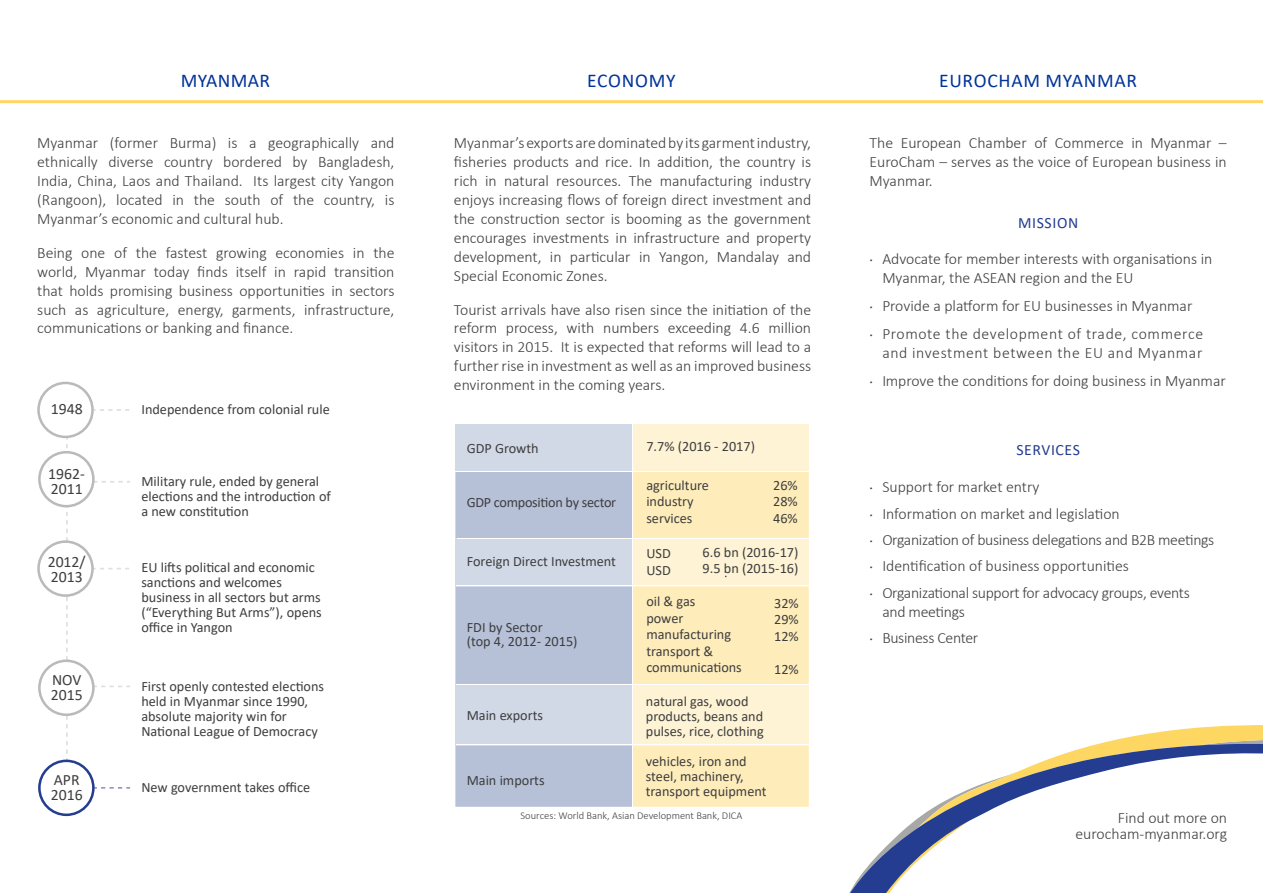
<style>
.page{position:relative;width:1263px;height:893px;background:#fff}
.page>*{position:absolute;margin:0;border:0;box-sizing:border-box;transform-origin:0 0}
.t1{font:19.5px "Calibri";letter-spacing:.04em;color:#039}
.t2{font:19.5px "Calibri";letter-spacing:.02em;color:#039}
.t3{font:300 15.75px/18.9px "Calibri";color:#3e3e3f;text-align:justify}
.t4{font:300 15.75px/18.9px "Calibri";letter-spacing:-.02em;color:#3e3e3f}
.t5{font:300 15.75px/18.9px "Calibri";letter-spacing:.04em;color:#3e3e3f;text-align:right}
.t6{font:15.75px "Calibri";color:#3e3e3f}
.t7{font:15.75px "Calibri";letter-spacing:.04em;color:#243d91}
.t8{font:14.25px/15px "Calibri";color:#3e3e3f}
.t9{font:14.25px "Calibri";letter-spacing:-.02em;color:#3e3e3f}
.t10{font:300 10.5px "Calibri";color:#414042}
.s1{font-family:"Minion Pro";font-weight:400}
</style>
<div class="page">
<div style="left:633px;top:472px;width:176px;height:335px;background:#feedbb"></div>
<div style="left:455px;top:472px;width:177px;height:335px;background:#b6c1d7"></div>
<div style="left:632px;top:685px;width:177px;height:60px;background:#fef3d4"></div>
<div style="left:456px;top:685px;width:176px;height:60px;background:#d2d9e6"></div>
<div style="left:632px;top:424px;width:177px;height:47px;background:#fef3d4"></div>
<div style="left:455px;top:424px;width:177px;height:47px;background:#d2d9e6"></div>
<div style="left:632px;top:539px;width:177px;height:47px;background:#fef3d4"></div>
<div style="left:455px;top:539px;width:177px;height:47px;background:#d2d9e6"></div>
<hr style="left:632px;top:424px;width:1px;height:469px;background:#fff">
<hr style="left:457px;top:685px;width:352px;height:1px;background:#fff">
<hr style="left:456px;top:745px;width:353px;height:1px;background:#fff">
<hr style="left:456px;top:585px;width:352px;height:1px;background:#fff">
<hr style="left:457px;top:538px;width:352px;height:1px;background:#fff">
<hr style="left:0;top:100px;width:1263px;height:3px;background:#ffd664">
<svg style="left:1102px;top:725px;width:161px;height:18px"></svg>
<svg style="left:849px;top:743px;width:414px;height:150px"></svg>
<svg style="left:37px;top:382px;width:93px;height:434px"></svg>
<p class="t2" style="left:181px;top:67px;width:91px">MYANMAR</p>
<p class="t3" style="left:37px;top:133px;width:359px">Myanmar (former Burma) is a geographically and ethnically diverse country bordered by Bangladesh, India, China, Laos and Thailand. Its largest city Yangon (Rangoon), located in the south of the country, is Myanmar’s economic and cultural hub.</p>
<p class="t3" style="left:37px;top:243px;width:359px">Being one of the fastest growing economies in the world, Myanmar today finds itself in rapid transition that holds promising business opportunities in sectors such as agriculture, energy, garments, infrastructure, communications or banking and finance.</p>
<p class="t6" style="left:51px;top:398px;width:33px">1948</p>
<p class="t6" style="left:48px;top:463px;width:38px">1962-</p>
<p class="t6" style="left:51px;top:478px;width:33px">2011</p>
<p class="t6" style="left:48px;top:551px;width:40px">2012/</p>
<p class="t6" style="left:51px;top:566px;width:33px">2013</p>
<p class="t6" style="left:52px;top:669px;width:31px">NOV</p>
<p class="t6" style="left:51px;top:684px;width:33px">2015</p>
<p class="t6" style="left:54px;top:769px;width:27px">APR</p>
<p class="t6" style="left:51px;top:784px;width:33px">2016</p>
<p class="t8" style="left:141px;top:401px;width:190px">Independence from colonial rule</p>
<p class="t8" style="left:141px;top:473px;width:191px">Military rule, ended by general elections and the introduction of a new constitution</p>
<p class="t8" style="left:141px;top:560px;width:182px">EU lifts political and economic sanctions and welcomes business in all sectors but arms (“Everything But Arms”), opens office in Yangon</p>
<p class="t8" style="left:141px;top:678px;width:184px">First openly contested elections held in Myanmar since 1990, absolute majority win for<br>National League of Democracy</p>
<p class="t8" style="left:141px;top:780px;width:170px">New government takes office</p>
<p class="t1" style="left:587px;top:67px;width:90px">ECONOMY</p>
<p class="t3" style="left:454px;top:133px;width:359px">Myanmar’s exports are dominated by its garment industry, fisheries products and rice. In addition, the country is rich in natural resources. The manufacturing industry enjoys increasing flows of foreign direct investment and the construction sector is booming as the government encourages investments in infrastructure and property development, in particular in Yangon, Mandalay and Special Economic Zones.</p>
<p class="t3" style="left:454px;top:300px;width:359px">Tourist arrivals have also risen since the initiation of the reform process, with numbers exceeding 4.6 million visitors in 2015. It is expected that reforms will lead to a further rise in investment as well as an improved business environment in the coming years.</p>
<p class="t8" style="left:467px;top:441px;width:73px">GDP Growth</p>
<p class="t8" style="left:646px;top:438px;width:110px">7.7% (2016 - 2017)</p>
<p class="t9" style="left:467px;top:493px;width:151px">GDP composition by sector</p>
<p class="t8" style="left:646px;top:477px;width:64px">agriculture</p>
<p class="t8" style="left:646px;top:494px;width:49px">industry</p>
<p class="t8" style="left:646px;top:510px;width:48px">services</p>
<p class="t8" style="left:773px;top:477px;width:26px">26%</p>
<p class="t8" style="left:773px;top:494px;width:26px">28%</p>
<p class="t8" style="left:773px;top:510px;width:26px">46%</p>
<p class="t8" style="left:467px;top:554px;width:151px">Foreign Direct Investment</p>
<p class="t8" style="left:467px;top:620px;width:77px">FDI by Sector</p>
<p class="t8" style="left:467px;top:633px;width:112px">(top 4, 2012- 2015)</p>
<p class="t8" style="left:467px;top:707px;width:78px">Main exports</p>
<p class="t8" style="left:467px;top:772px;width:79px">Main imports</p>
<p class="t8" style="left:646px;top:545px;width:26px">USD</p>
<p class="t8" style="left:646px;top:562px;width:26px">USD</p>
<p class="t8" style="left:703px;top:544px;width:97px">6.6 bn (2016-17)</p>
<p class="t8" style="left:703px;top:560px;width:97px">9.5 bn (2015-16)</p>
<p class="t8" style="left:646px;top:594px;width:51px">oil &amp; gas</p>
<p class="t8" style="left:646px;top:610px;width:39px">power</p>
<p class="t8" style="left:646px;top:627px;width:86px">manufacturing</p>
<p class="t8" style="left:646px;top:643px;width:69px">transport &amp;</p>
<p class="t8" style="left:646px;top:660px;width:97px">communications</p>
<p class="t8" style="left:774px;top:595px;width:26px">32%</p>
<p class="t8" style="left:774px;top:612px;width:26px">29%</p>
<p class="t8" style="left:774px;top:628px;width:26px">12%</p>
<p class="t8" style="left:774px;top:661px;width:26px">12%</p>
<p class="t8" style="left:646px;top:693px;width:119px">natural gas, wood products, beans and pulses, rice, clothing</p>
<p class="t8" style="left:646px;top:753px;width:122px">vehicles, iron and steel, machinery, transport equipment</p>
<p class="t10" style="left:520px;top:809px;width:223px">Sources: World Bank, Asian Development Bank, DICA</p>
<p class="t1" style="left:939px;top:67px;width:200px">EUROCHAM MYANMAR</p>
<p class="t3" style="left:869px;top:133px;width:359px">The European Chamber of Commerce in Myanmar – EuroCham – serves as the voice of European business in Myanmar.</p>
<p class="t7" style="left:1018px;top:211px;width:62px">MISSION</p>
<p class="t3" style="left:882px;top:250px;width:331px;text-indent:-13px"><span class="s1">·</span> Advocate for member interests with organisations in<br>Myanmar, the ASEAN region and the EU</p>
<p class="t3" style="left:869px;top:296px;width:324px"><span class="s1">·</span> Provide a platform for EU businesses in Myanmar</p>
<p class="t5" style="left:869px;top:324px;width:335px"><span class="s1">·</span> Promote the development of trade, commerce and investment between the EU and Myanmar</p>
<p class="t3" style="left:869px;top:371px;width:358px"><span class="s1">·</span> Improve the conditions for doing business in Myanmar</p>
<p class="t7" style="left:1016px;top:439px;width:65px">SERVICES</p>
<p class="t3" style="left:869px;top:477px;width:171px"><span class="s1">·</span> Support for market entry</p>
<p class="t3" style="left:869px;top:504px;width:252px"><span class="s1">·</span> Information on market and legislation</p>
<p class="t4" style="left:869px;top:530px;width:346px"><span class="s1">·</span> Organization of business delegations and B2B meetings</p>
<p class="t3" style="left:869px;top:556px;width:261px"><span class="s1">·</span> Identification of business opportunities</p>
<p class="t4" style="left:882px;top:583px;width:309px;text-indent:-13px"><span class="s1">·</span> Organizational support for advocacy groups, events and meetings</p>
<p class="t4" style="left:869px;top:628px;width:110px"><span class="s1">·</span> Business Center</p>
<p class="t3" style="left:1118px;top:808px;width:111px">Find out more on</p>
<p class="t3" style="left:1075px;top:824px;width:153px">eurocham-myanmar.org</p>
</div>
